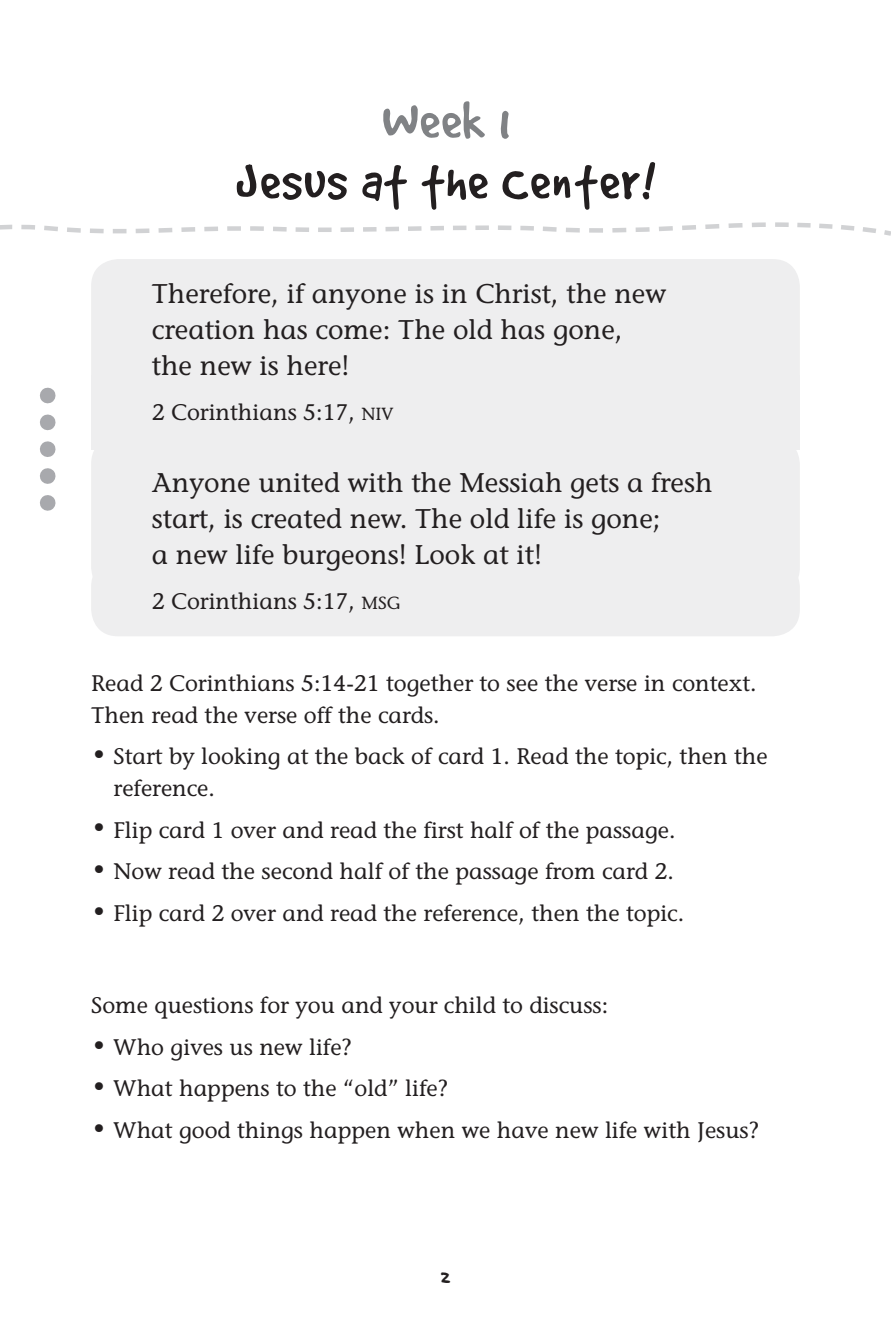
<style>
.page{position:relative;width:891px;height:1337px;background:#fff}
.page>*{position:absolute;margin:0;border:0;box-sizing:border-box;transform-origin:0 0}
.t1{font:58.5px "Good Dog";letter-spacing:.03em;color:#231f20}
.t2{font:58.5px "Good Dog";color:#808285}
.t3{font:27px/36px "Stone Informal";color:#231f20}
.t4{font:22.5px/31.5px "Stone Informal";color:#231f20}
.t5{font:22.5px "Good Dog";color:#231f20}
.s1{font-size:17.55px}
</style>
<div class="page">
<svg style="left:0;top:222px;width:891px;height:14px"></svg>
<svg style="left:40px;top:387px;width:16px;height:17px"></svg>
<svg style="left:40px;top:414px;width:16px;height:17px"></svg>
<svg style="left:40px;top:441px;width:16px;height:16px"></svg>
<svg style="left:40px;top:468px;width:16px;height:16px"></svg>
<svg style="left:40px;top:495px;width:16px;height:16px"></svg>
<div style="left:91px;top:259px;width:709px;height:146px;background:#eeeeef;border-radius:27px"></div>
<div style="left:91px;top:375px;width:709px;height:74px;background:#eeeeef"></div>
<div style="left:91px;top:437px;width:709px;height:157px;background:#eeeeef;border-radius:27px"></div>
<div style="left:91px;top:560px;width:709px;height:76px;background:#eeeeef;border-radius:27px"></div>
<h1 class="t2" style="left:382px;top:90px;width:128px">Week 1</h1>
<h1 class="t1" style="left:236px;top:150px;width:421px">Jesus at the Center!</h1>
<p class="t3" style="left:152px;top:275px;width:516px">Therefore, if anyone is in Christ, the new creation has come: The old has gone, the new is here!</p>
<p class="t4" style="left:152px;top:396px;width:243px">2 Corinthians 5:17, <span class="s1">NIV</span></p>
<p class="t3" style="left:152px;top:464px;width:562px">Anyone united with the Messiah gets a fresh start, is created new. The old life is gone;<br>a new life burgeons! Look at it!</p>
<p class="t4" style="left:152px;top:585px;width:250px">2 Corinthians 5:17, <span class="s1">MSG</span></p>
<p class="t4" style="left:91px;top:667px;width:667px">Read 2 Corinthians 5:14-21 together to see the verse in context.<br>Then read the verse off the cards.</p>
<p class="t4" style="left:114px;top:740px;width:656px;text-indent:-20px">• Start by looking at the back of card 1. Read the topic, then the reference.</p>
<p class="t4" style="left:93px;top:814px;width:584px">• Flip card 1 over and read the first half of the passage.</p>
<p class="t4" style="left:93px;top:855px;width:582px">• Now read the second half of the passage from card 2.</p>
<p class="t4" style="left:93px;top:897px;width:592px">• Flip card 2 over and read the reference, then the topic.</p>
<p class="t4" style="left:91px;top:989px;width:519px">Some questions for you and your child to discuss:</p>
<p class="t4" style="left:93px;top:1031px;width:260px">• Who gives us new life?</p>
<p class="t4" style="left:93px;top:1072px;width:356px">• What happens to the “old” life?</p>
<p class="t4" style="left:93px;top:1114px;width:667px">• What good things happen when we have new life with Jesus?</p>
<p class="t5" style="left:441px;top:1264px;width:11px">2</p>
</div>
